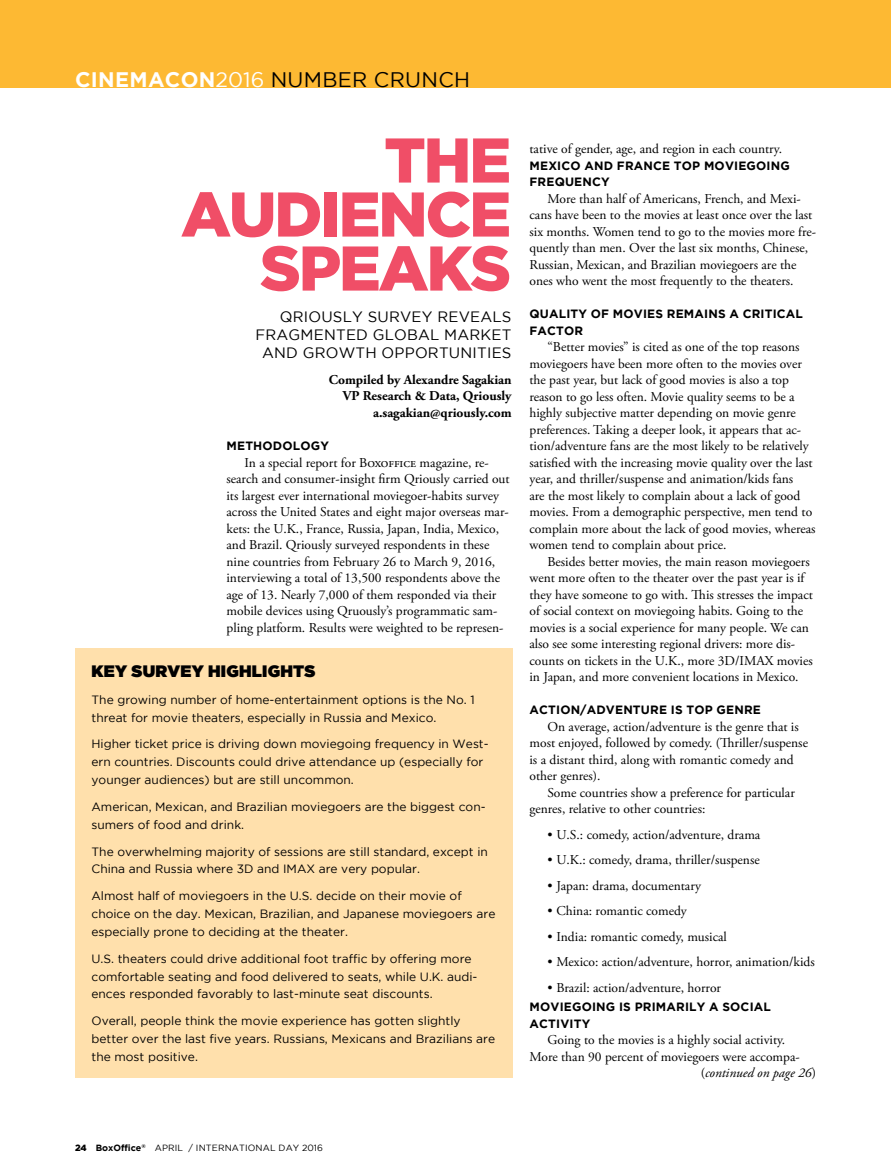
<style>
.page{position:relative;width:891px;height:1175px;background:#fff}
.page>*{position:absolute;margin:0;border:0;box-sizing:border-box;transform-origin:0 0}
.t1{font:900 63px/54px "Gotham";letter-spacing:-.035em;color:#f04e67;text-align:right}
.t2{font:21px "Gotham";letter-spacing:.015em;color:#000}
.t3{font:16.5px "Gotham Ultra";letter-spacing:.015em;color:#000}
.t4{font:15px/18px "Gotham";letter-spacing:.015em;color:#000;text-align:right}
.t5{font:13.5px/16.5px "Adobe Garamond Pro";color:#000}
.t6{font:700 13.5px/16.5px "Adobe Garamond Pro";color:#000;text-align:right}
.t7{font:italic 13.5px "Adobe Garamond Pro";color:#000}
.t8{font:12px/17.9px "Gotham";color:#000}
.t9{font:700 12px/16.5px "Gotham";letter-spacing:.015em;color:#000}
.t10{font:9px "Gotham";letter-spacing:.015em;color:#000}
.s1{font-weight:700;color:#fff}
.s2{color:#fff}
.s3{font-style:normal}
.s4{font-weight:900}
.s5{font-weight:700}
</style>
<div class="page">
<div style="left:0;top:0;width:891px;height:87px;background:#fdb933"></div>
<div style="left:75px;top:648px;width:438px;height:429px;background:#ffe0ac"></div>
<h2 class="t2" style="left:75px;top:68px;width:396px"><span class="s1">CINEMACON</span><span class="s2">2016</span> NUMBER CRUNCH</h2>
<h1 class="t1" style="left:181px;top:132px;width:332px">THE<br>AUDIENCE<br>SPEAKS</h1>
<p class="t4" style="left:255px;top:307px;width:258px">QRIOUSLY SURVEY REVEALS<br>FRAGMENTED GLOBAL MARKET<br>AND GROWTH OPPORTUNITIES</p>
<p class="t6" style="left:329px;top:371px;width:184px">Compiled by Alexandre Sagakian<br>VP Research &amp; Data, Qriously a.sagakian@qriously.com</p>
<p class="t9" style="left:227px;top:437px;width:104px">METHODOLOGY</p>
<p class="t5" style="left:227px;top:454px;width:285px;text-indent:18px">In a special report for Boxoffice magazine, re&shy;search and consumer-insight firm Qriously carried out its largest ever international moviegoer-habits survey across the United States and eight major overseas mar&shy;kets: the U.K., France, Russia, Japan, India, Mexico, and Brazil. Qriously surveyed respondents in these nine countries from February 26 to March 9, 2016, interviewing a total of 13,500 respondents above the age of 13. Nearly 7,000 of them responded via their mobile devices using Qruously’s programmatic sam&shy;pling platform. Results were weighted to be represen-</p>
<p class="t3" style="left:92px;top:661px;width:225px">KEY SURVEY HIGHLIGHTS</p>
<p class="t8" style="left:92px;top:690px;width:385px">The growing number of home-entertainment options is the No. 1 threat for movie theaters, especially in Russia and Mexico.</p>
<p class="t8" style="left:92px;top:735px;width:399px">Higher ticket price is driving down moviegoing frequency in West&shy;ern countries. Discounts could drive attendance up (especially for younger audiences) but are still uncommon.</p>
<p class="t8" style="left:92px;top:797px;width:396px">American, Mexican, and Brazilian moviegoers are the biggest con&shy;sumers of food and drink.</p>
<p class="t8" style="left:92px;top:842px;width:398px">The overwhelming majority of sessions are still standard, except in<br>China and Russia where 3D and IMAX are very popular.</p>
<p class="t8" style="left:92px;top:887px;width:405px">Almost half of moviegoers in the U.S. decide on their movie of choice on the day. Mexican, Brazilian, and Japanese moviegoers are especially prone to deciding at the theater.</p>
<p class="t8" style="left:92px;top:949px;width:387px">U.S. theaters could drive additional foot traffic by offering more comfortable seating and food delivered to seats, while U.K. audi&shy;ences responded favorably to last-minute seat discounts.</p>
<p class="t8" style="left:92px;top:1012px;width:405px">Overall, people think the movie experience has gotten slightly better over the last five years. Russians, Mexicans and Brazilians are the most positive.</p>
<p class="t5" style="left:529px;top:141px;width:254px">tative of gender, age, and region in each country.</p>
<p class="t9" style="left:530px;top:157px;width:262px">MEXICO AND FRANCE TOP MOVIEGOING<br>FREQUENCY</p>
<p class="t5" style="left:530px;top:190px;width:288px;text-indent:18px">More than half of Americans, French, and Mexi&shy;cans have been to the movies at least once over the last six months. Women tend to go to the movies more fre&shy;quently than men. Over the last six months, Chinese, Russian, Mexican, and Brazilian moviegoers are the ones who went the most frequently to the theaters.</p>
<p class="t9" style="left:530px;top:305px;width:275px">QUALITY OF MOVIES REMAINS A CRITICAL<br>FACTOR</p>
<p class="t5" style="left:530px;top:339px;width:288px;text-indent:18px">“Better movies” is cited as one of the top reasons moviegoers have been more often to the movies over the past year, but lack of good movies is also a top reason to go less often. Movie quality seems to be a highly subjective matter depending on movie genre preferences. Taking a deeper look, it appears that ac&shy;tion/adventure fans are the most likely to be relatively satisfied with the increasing movie quality over the last year, and thriller/suspense and animation/kids fans<br>are the most likely to complain about a lack of good movies. From a demographic perspective, men tend to complain more about the lack of good movies, whereas women tend to complain about price.</p>
<p class="t5" style="left:530px;top:553px;width:285px;text-indent:18px">Besides better movies, the main reason moviegoers went more often to the theater over the past year is if they have someone to go with. This stresses the impact of social context on moviegoing habits. Going to the movies is a social experience for many people. We can also see some interesting regional drivers: more dis&shy;counts on tickets in the U.K., more 3D/IMAX movies in Japan, and more convenient locations in Mexico.</p>
<p class="t9" style="left:530px;top:701px;width:233px">ACTION/ADVENTURE IS TOP GENRE</p>
<p class="t5" style="left:530px;top:718px;width:280px;text-indent:18px">On average, action/adventure is the genre that is most enjoyed, followed by comedy. (Thriller/suspense is a distant third, along with romantic comedy and other genres).</p>
<p class="t5" style="left:530px;top:784px;width:267px;text-indent:18px">Some countries show a preference for particular genres, relative to other countries:</p>
<p class="t5" style="left:548px;top:826px;width:214px">• U.S.: comedy, action/adventure, drama</p>
<p class="t5" style="left:548px;top:852px;width:214px">• U.K.: comedy, drama, thriller/suspense</p>
<p class="t5" style="left:548px;top:877px;width:155px">• Japan: drama, documentary</p>
<p class="t5" style="left:548px;top:903px;width:141px">• China: romantic comedy</p>
<p class="t5" style="left:548px;top:928px;width:181px">• India: romantic comedy, musical</p>
<p class="t5" style="left:548px;top:954px;width:269px">• Mexico: action/adventure, horror, animation/kids</p>
<p class="t5" style="left:548px;top:979px;width:175px">• Brazil: action/adventure, horror</p>
<p class="t9" style="left:530px;top:998px;width:243px">MOVIEGOING IS PRIMARILY A SOCIAL<br>ACTIVITY</p>
<p class="t5" style="left:530px;top:1032px;width:272px;text-align:center">Going to the movies is a highly social activity.<br>More than 90 percent of moviegoers were accompa-</p>
<p class="t7" style="left:701px;top:1065px;width:117px"><span class="s3">(</span>continued on page 26<span class="s3">)</span></p>
<p class="t10" style="left:75px;top:1143px;width:250px"><span class="s4">24</span> <span class="s5">BoxOffice</span><sup>®</sup> APRIL / INTERNATIONAL DAY 2016</p>
</div>
